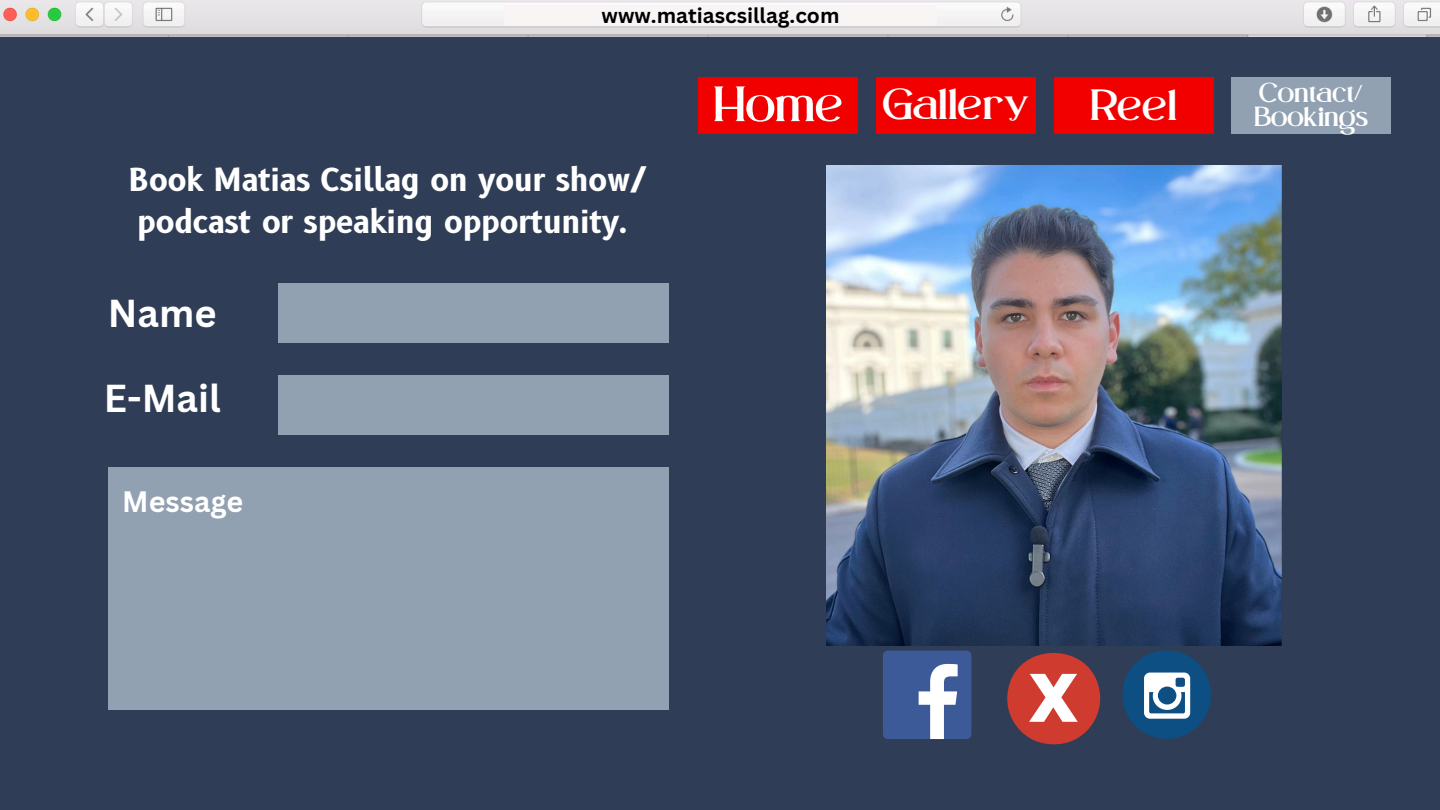
<style>
.page{position:relative;width:1440px;height:810px;background:#2f3d56}
.page>*{position:absolute;margin:0;border:0;box-sizing:border-box;transform-origin:0 0}
.t1{font:52px "Lovera";color:#fff}
.t2{font:46px "Lovera";color:#fff}
.t3{font:700 37.9px "Canva Sans";color:#fff}
.t4{font:700 31px/42.8px "B612";color:#fff}
.t5{font:29px/24px "Lovera";color:#fff}
.t6{font:700 28.7px "Canva Sans";color:#fff}
.t7{font:700 20.9px "Canva Sans";color:#000}
</style>
<div class="page">
<img style="left:0;top:0;width:1440px;height:37px">
<div style="left:505px;top:6px;width:432px;height:20px;background:#f9f5f5"></div>
<div style="left:698px;top:77px;width:160px;height:56px;background:#f20000"></div>
<div style="left:876px;top:77px;width:160px;height:56px;background:#f20000"></div>
<div style="left:1054px;top:77px;width:159px;height:56px;background:#f20000"></div>
<div style="left:1231px;top:77px;width:160px;height:56px;background:#92a1b2"></div>
<div style="left:108px;top:467px;width:561px;height:243px;background:#92a1b2"></div>
<div style="left:279px;top:284px;width:390px;height:59px;background:#92a1b2"></div>
<div style="left:279px;top:375px;width:390px;height:60px;background:#92a1b2"></div>
<div style="left:883px;top:651px;width:88px;height:88px;background:#3d5a98;border-radius:5px"></div>
<svg style="left:919px;top:664px;width:39px;height:75px"></svg>
<div style="left:1122px;top:650px;width:89px;height:89px;background:#0d4f83;border-radius:50%"></div>
<svg style="left:1144px;top:673px;width:46px;height:46px"></svg>
<svg style="left:1007px;top:645px;width:93px;height:99px"></svg>
<img style="left:826px;top:165px;width:455px;height:480px">
<h1 class="t7" style="left:602px;top:1px;width:239px">www.matiascsillag.com</h1>
<h3 class="t4" style="left:129px;top:158px;width:520px">Book Matias Csillag on your show/ podcast or speaking opportunity.</h3>
<h3 class="t3" style="left:108px;top:287px;width:110px">Name</h3>
<h4 class="t3" style="left:104px;top:372px;width:119px">E-Mail</h4>
<p class="t6" style="left:122px;top:481px;width:122px">Message</p>
<h2 class="t1" style="left:713px;top:73px;width:132px">Home</h2>
<h2 class="t2" style="left:883px;top:76px;width:148px">Gallery</h2>
<h5 class="t2" style="left:1090px;top:77px;width:89px">Reel</h5>
<h4 class="t5" style="left:1254px;top:81px;width:115px">Contact/<br>Bookings</h4>
</div>
